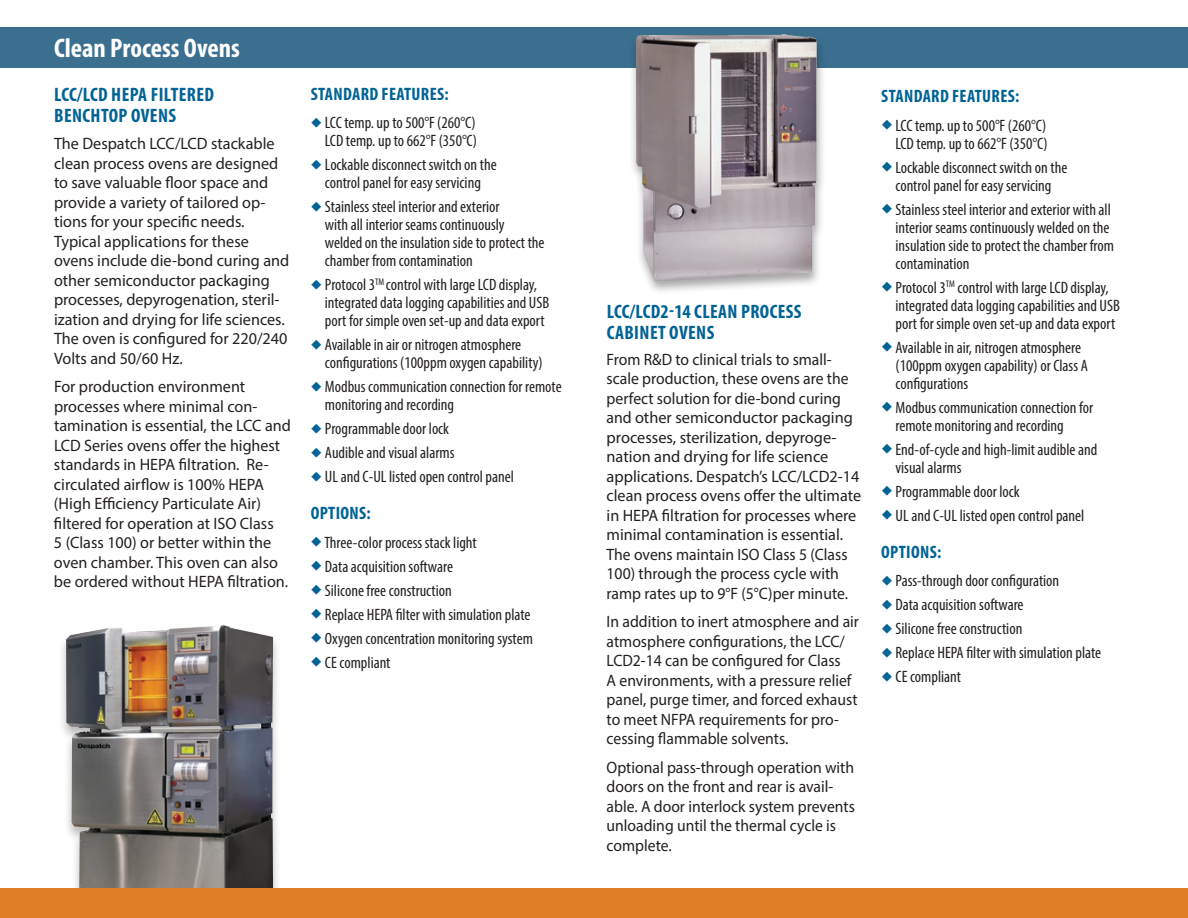
<style>
.page{position:relative;width:1188px;height:918px;background:#fff}
.page>*{position:absolute;margin:0;border:0;box-sizing:border-box;transform-origin:0 0}
.t1{font:700 condensed 27px "Myriad Pro";color:#fff}
.t2{font:700 condensed 19.5px/21px "Myriad Pro";letter-spacing:.02em;color:#016395}
.t3{font:700 condensed 18px "Myriad Pro";letter-spacing:.02em;color:#016395}
.t4{font:condensed 16.5px/18px "Myriad Pro";color:#231f20}
.t5{font:16.5px/19.5px "Myriad Pro";color:#231f20;scale:.95 1}
.t6{font:16.5px/19.5px "Myriad Pro";color:#231f20}
.s1{color:#016395}
</style>
<div class="page">
<div style="left:0;top:27px;width:1188px;height:40px;background:#3a6f8f"></div>
<div style="left:629px;top:32px;width:197px;height:263px;background:#231f20;opacity:.4"></div>
<img style="left:636px;top:34px;width:181px;height:247px">
<div style="left:58px;top:624px;width:224px;height:294px;background:#231f20;opacity:.3"></div>
<img style="left:66px;top:625px;width:207px;height:263px">
<div style="left:0;top:888px;width:1188px;height:30px;background:#e07d25"></div>
<h1 class="t1" style="left:54px;top:31px;width:187px">Clean Process Ovens</h1>
<p class="t2" style="left:54px;top:84px;width:161px">LCC/LCD HEPA FILTERED<br>BENCHTOP OVENS</p>
<p class="t3" style="left:311px;top:83px;width:140px">STANDARD FEATURES:</p>
<p class="t4" style="left:310px;top:114px;width:168px;text-align:right"><span class="s1">◆</span> LCC temp. up to 500°F (260°C)<br>LCD temp. up to 662°F (350°C)</p>
<p class="t4" style="left:310px;top:156px;width:188px;text-align:center"><span class="s1">◆</span> Lockable disconnect switch on the control panel for easy servicing</p>
<p class="t4" style="left:325px;top:198px;width:221px;text-indent:-14px"><span class="s1">◆</span> Stainless steel interior and exterior<br>with all interior seams continuously welded on the insulation side to protect the chamber from contamination</p>
<p class="t4" style="left:325px;top:276px;width:226px;text-indent:-14px"><span class="s1">◆</span> Protocol 3<sup>TM</sup> control with large LCD display, integrated data logging capabilities and USB port for simple oven set-up and data export</p>
<p class="t4" style="left:325px;top:336px;width:219px;text-indent:-14px"><span class="s1">◆</span> Available in air or nitrogen atmosphere configurations (100ppm oxygen capability)</p>
<p class="t4" style="left:325px;top:378px;width:238px;text-indent:-14px"><span class="s1">◆</span> Modbus communication connection for remote monitoring and recording</p>
<p class="t4" style="left:310px;top:420px;width:140px"><span class="s1">◆</span> Programmable door lock</p>
<p class="t4" style="left:310px;top:444px;width:145px"><span class="s1">◆</span> Audible and visual alarms</p>
<p class="t4" style="left:310px;top:468px;width:205px"><span class="s1">◆</span> UL and C-UL listed open control panel</p>
<p class="t3" style="left:311px;top:502px;width:61px">OPTIONS:</p>
<p class="t4" style="left:310px;top:533px;width:168px"><span class="s1">◆</span> Three-color process stack light</p>
<p class="t4" style="left:310px;top:557px;width:144px"><span class="s1">◆</span> Data acquisition software</p>
<p class="t4" style="left:310px;top:581px;width:143px"><span class="s1">◆</span> Silicone free construction</p>
<p class="t4" style="left:310px;top:605px;width:222px"><span class="s1">◆</span> Replace HEPA filter with simulation plate</p>
<p class="t4" style="left:310px;top:629px;width:224px"><span class="s1">◆</span> Oxygen concentration monitoring system</p>
<p class="t4" style="left:310px;top:653px;width:82px"><span class="s1">◆</span> CE compliant</p>
<p class="t6" style="left:54px;top:134px;width:237px">The Despatch LCC/LCD stackable clean process ovens are designed to save valuable floor space and provide a variety of tailored op&shy;tions for your specific needs.<br>Typical applications for these ovens include die-bond curing and other semiconductor packaging processes, depyrogenation, steril&shy;ization and drying for life sciences.<br>The oven is configured for 220/240<br>Volts and 50/60 Hz.</p>
<p class="t6" style="left:54px;top:377px;width:239px">For production environment processes where minimal con&shy;tamination is essential, the LCC and LCD Series ovens offer the highest standards in HEPA filtration. Re&shy;circulated airflow is 100% HEPA (High Efficiency Particulate Air) filtered for operation at ISO Class<br>5 (Class 100) or better within the oven chamber. This oven can also be ordered without HEPA filtration.</p>
<p class="t2" style="left:607px;top:300px;width:196px">LCC/LCD2-14 CLEAN PROCESS<br>CABINET OVENS</p>
<p class="t5" style="left:607px;top:349px;width:269px">From R&amp;D to clinical trials to small&shy;scale production, these ovens are the perfect solution for die-bond curing and other semiconductor packaging processes, sterilization, depyroge&shy;nation and drying for life science applications. Despatch’s LCC/LCD2-14 clean process ovens offer the ultimate in HEPA filtration for processes where minimal contamination is essential.<br>The ovens maintain ISO Class 5 (Class 100) through the process cycle with ramp rates up to 9°F (5°C)per minute.</p>
<p class="t5" style="left:607px;top:612px;width:267px">In addition to inert atmosphere and air atmosphere configurations, the LCC/ LCD2-14 can be configured for Class<br>A environments, with a pressure relief panel, purge timer, and forced exhaust to meet NFPA requirements for pro&shy;cessing flammable solvents.</p>
<p class="t5" style="left:607px;top:757px;width:263px">Optional pass-through operation with doors on the front and rear is avail&shy;able. A door interlock system prevents unloading until the thermal cycle is complete.</p>
<p class="t3" style="left:881px;top:85px;width:140px">STANDARD FEATURES:</p>
<p class="t4" style="left:881px;top:116px;width:168px;text-align:right"><span class="s1">◆</span> LCC temp. up to 500°F (260°C)<br>LCD temp. up to 662°F (350°C)</p>
<p class="t4" style="left:881px;top:158px;width:188px;text-align:center"><span class="s1">◆</span> Lockable disconnect switch on the control panel for easy servicing</p>
<p class="t4" style="left:896px;top:200px;width:220px;text-indent:-14px"><span class="s1">◆</span> Stainless steel interior and exterior with all interior seams continuously welded on the insulation side to protect the chamber from contamination</p>
<p class="t4" style="left:896px;top:278px;width:226px;text-indent:-14px"><span class="s1">◆</span> Protocol 3<sup>TM</sup> control with large LCD display, integrated data logging capabilities and USB port for simple oven set-up and data export</p>
<p class="t4" style="left:896px;top:338px;width:194px;text-indent:-14px"><span class="s1">◆</span> Available in air, nitrogen atmosphere (100ppm oxygen capability) or Class A configurations</p>
<p class="t4" style="left:896px;top:398px;width:199px;text-indent:-14px"><span class="s1">◆</span> Modbus communication connection for remote monitoring and recording</p>
<p class="t4" style="left:896px;top:440px;width:203px;text-indent:-14px"><span class="s1">◆</span> End-of-cycle and high-limit audible and visual alarms</p>
<p class="t4" style="left:881px;top:482px;width:140px"><span class="s1">◆</span> Programmable door lock</p>
<p class="t4" style="left:881px;top:506px;width:205px"><span class="s1">◆</span> UL and C-UL listed open control panel</p>
<p class="t3" style="left:881px;top:540px;width:61px">OPTIONS:</p>
<p class="t4" style="left:881px;top:571px;width:180px"><span class="s1">◆</span> Pass-through door configuration</p>
<p class="t4" style="left:881px;top:595px;width:144px"><span class="s1">◆</span> Data acquisition software</p>
<p class="t4" style="left:881px;top:619px;width:143px"><span class="s1">◆</span> Silicone free construction</p>
<p class="t4" style="left:881px;top:643px;width:222px"><span class="s1">◆</span> Replace HEPA filter with simulation plate</p>
<p class="t4" style="left:881px;top:667px;width:82px"><span class="s1">◆</span> CE compliant</p>
</div>
